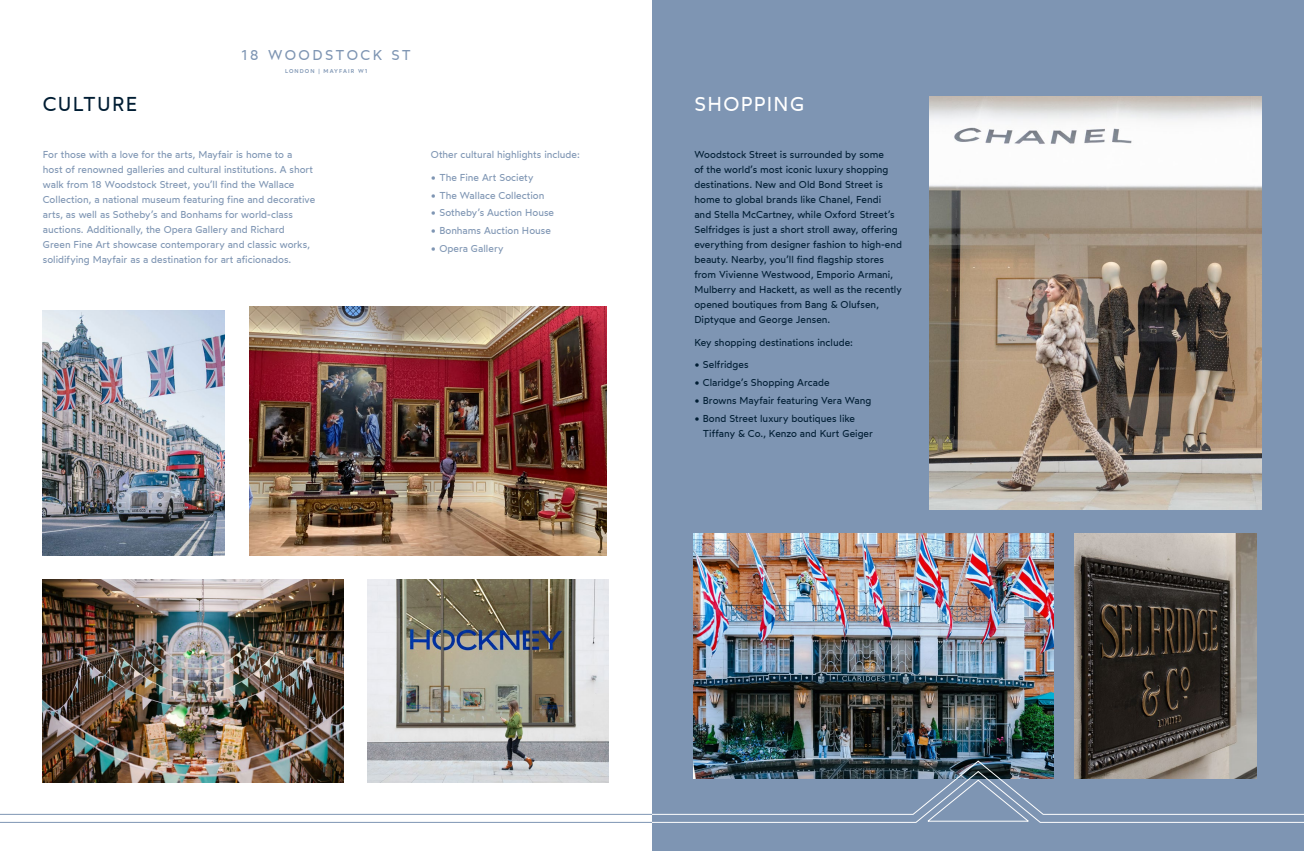
<style>
.page{position:relative;width:1304px;height:851px;background:#fff}
.page>*{position:absolute;margin:0;border:0;box-sizing:border-box;transform-origin:0 0}
.t1{font:20px "Wotfard";letter-spacing:.065em;color:#fff}
.t2{font:20px "Wotfard";letter-spacing:.065em;color:#001d33}
.t3{font:14.2px "Wotfard";letter-spacing:.175em;color:#7e95b3}
.t4{font:10px/15px "Wotfard";color:#001d33}
.t5{font:10px/15px "Wotfard";color:#7e95b3}
.t6{font:500 5.5px "Wotfard";letter-spacing:.2em;color:#7e95b3}
</style>
<div class="page">
<div style="left:652px;top:0;width:652px;height:850px;background:#7e95b3"></div>
<img style="left:694px;top:534px;width:359px;height:226px">
<img style="left:1074px;top:534px;width:182px;height:226px">
<img style="left:930px;top:96px;width:331px;height:413px">
<img style="left:249px;top:306px;width:358px;height:250px">
<img style="left:43px;top:579px;width:300px;height:203px">
<img style="left:368px;top:579px;width:241px;height:203px">
<img style="left:42px;top:310px;width:182px;height:246px">
<svg style="left:651px;top:760px;width:653px;height:62px"></svg>
<hr style="left:0;top:814px;width:652px;height:1px;background:#7e95b3">
<hr style="left:0;top:822px;width:652px;height:1px;background:#7e95b3">
<h2 class="t3" style="left:241px;top:46px;width:171px">18 WOODSTOCK ST</h2>
<p class="t6" style="left:285px;top:67px;width:84px">LONDON | MAYFAIR W1</p>
<h1 class="t2" style="left:43px;top:92px;width:96px">CULTURE</h1>
<p class="t5" style="left:43px;top:146px;width:274px">For those with a love for the arts, Mayfair is home to a<br>host of renowned galleries and cultural institutions. A short walk from 18 Woodstock Street, you’ll find the Wallace Collection, a national museum featuring fine and decorative arts, as well as Sotheby’s and Bonhams for world-class auctions. Additionally, the Opera Gallery and Richard Green Fine Art showcase contemporary and classic works, solidifying Mayfair as a destination for art aficionados.</p>
<p class="t5" style="left:431px;top:146px;width:151px">Other cultural highlights include:</p>
<p class="t5" style="left:431px;top:169px;width:104px">• The Fine Art Society</p>
<p class="t5" style="left:431px;top:187px;width:115px">• The Wallace Collection</p>
<p class="t5" style="left:431px;top:205px;width:125px">• Sotheby’s Auction House</p>
<p class="t5" style="left:431px;top:223px;width:122px">• Bonhams Auction House</p>
<p class="t5" style="left:431px;top:241px;width:74px">• Opera Gallery</p>
<h1 class="t1" style="left:694px;top:92px;width:112px">SHOPPING</h1>
<p class="t4" style="left:694px;top:146px;width:209px">Woodstock Street is surrounded by some<br>of the world’s most iconic luxury shopping destinations. New and Old Bond Street is home to global brands like Chanel, Fendi<br>and Stella McCartney, while Oxford Street’s Selfridges is just a short stroll away, offering everything from designer fashion to high-end beauty. Nearby, you’ll find flagship stores from Vivienne Westwood, Emporio Armani, Mulberry and Hackett, as well as the recently opened boutiques from Bang &amp; Olufsen, Diptyque and George Jensen.</p>
<p class="t4" style="left:694px;top:334px;width:160px">Key shopping destinations include:</p>
<p class="t4" style="left:694px;top:357px;width:56px">• Selfridges</p>
<p class="t4" style="left:694px;top:375px;width:137px">• Claridge’s Shopping Arcade</p>
<p class="t4" style="left:694px;top:393px;width:178px">• Browns Mayfair featuring Vera Wang</p>
<p class="t4" style="left:703px;top:410px;width:172px;text-indent:-8px">• Bond Street luxury boutiques like<br>Tiffany &amp; Co., Kenzo and Kurt Geiger</p>
</div>
